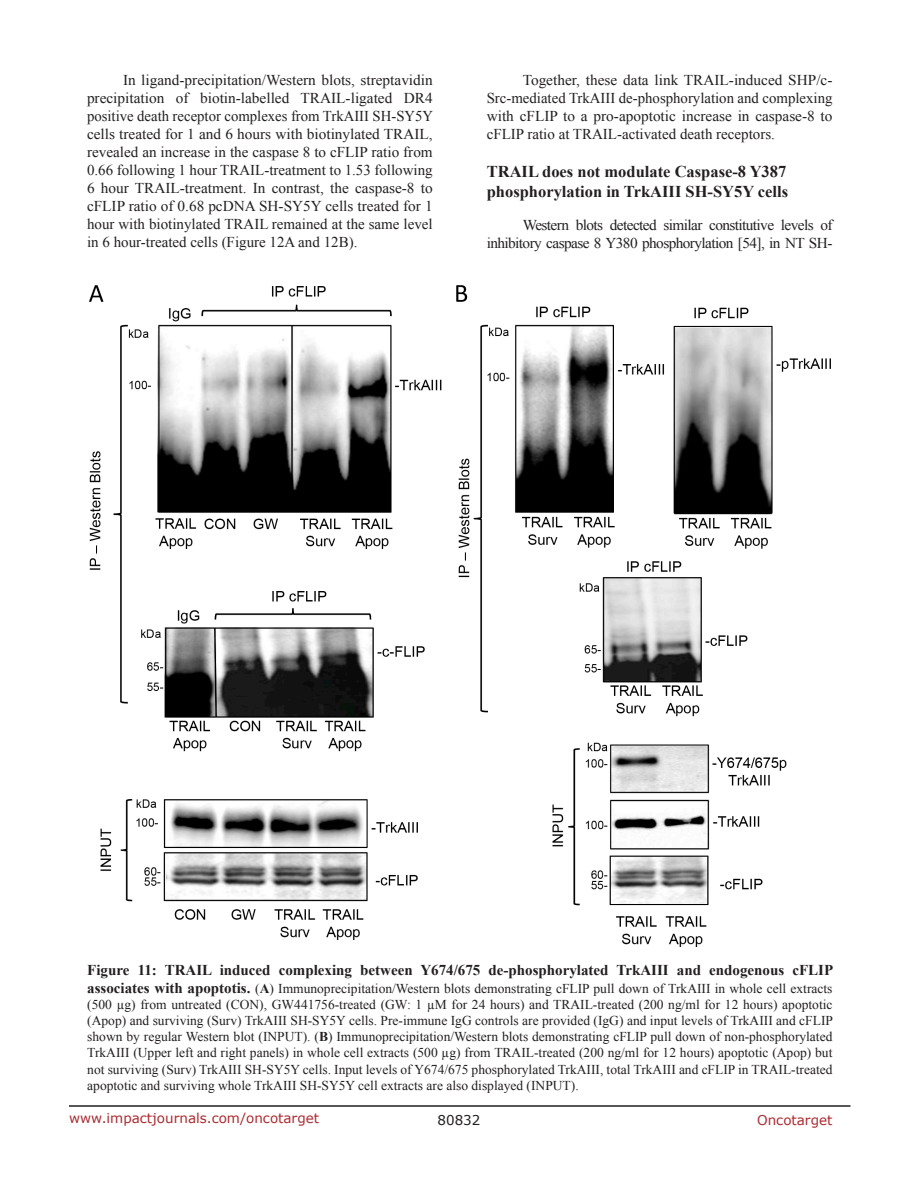
<style>
.page{position:relative;width:918px;height:1188px;background:#fff}
.page>*{position:absolute;margin:0;border:0;box-sizing:border-box;transform-origin:0 0}
.SubHeading_middle{font:700 16.5px/19.8px "Times New Roman";color:#231f20}
.BodyText{font:15px/18px "Times New Roman";color:#231f20;text-align:justify}
.BodyText-2{font:15px/18px "Times New Roman";letter-spacing:-.04em;color:#231f20;text-align:right}
.FigureText{font:700 15px "Times New Roman";color:#231f20}
.FigureText-2{font:13.5px/16.2px "Times New Roman";color:#231f20;text-align:justify}
.t1{font:13.5px "Verdana";color:#ac2b31}
.t2{font:13.5px "Verdana";color:#231f20}
.s1{font-weight:700;font-size:15px}
.s2{font-weight:700}
</style>
<div class="page">
<hr style="left:69px;top:1105px;width:781px;height:2px;background:#231f20">
<img style="left:90px;top:285px;width:740px;height:661px">
<p class="BodyText" style="left:87px;top:71px;width:348px;text-indent:36px">In ligand-precipitation/Western blots, streptavidin precipitation of biotin-labelled TRAIL-ligated DR4 positive death receptor complexes from TrkAIII SH-SY5Y cells treated for 1 and 6 hours with biotinylated TRAIL, revealed an increase in the caspase 8 to cFLIP ratio from 0.66 following 1 hour TRAIL-treatment to 1.53 following 6 hour TRAIL-treatment. In contrast, the caspase-8 to cFLIP ratio of 0.68 pcDNA SH-SY5Y cells treated for 1 hour with biotinylated TRAIL remained at the same level in 6 hour-treated cells (Figure 12A and 12B).</p>
<p class="BodyText" style="left:487px;top:71px;width:347px;text-indent:36px">Together, these data link TRAIL-induced SHP/c-Src-mediated TrkAIII de-phosphorylation and complexing with cFLIP to a pro-apoptotic increase in caspase-8 to cFLIP ratio at TRAIL-activated death receptors.</p>
<p class="SubHeading_middle" style="left:487px;top:161px;width:303px">TRAIL does not modulate Caspase-8 Y387 phosphorylation in TrkAIII SH-SY5Y cells</p>
<p class="BodyText-2" style="left:487px;top:216px;width:347px">Western blots detected similar constitutive levels of inhibitory caspase 8 Y380 phosphorylation [54], in NT SH-</p>
<p class="FigureText" style="left:87px;top:959px;width:748px">Figure 11: TRAIL induced complexing between Y674/675 de-phosphorylated TrkAIII and endogenous cFLIP</p>
<p class="FigureText-2" style="left:87px;top:980px;width:747px"><span class="s1">associates with apoptotis.</span> (<span class="s2">A</span>) Immunoprecipitation/Western blots demonstrating cFLIP pull down of TrkAIII in whole cell extracts (500 µg) from untreated (CON), GW441756-treated (GW: 1 µM for 24 hours) and TRAIL-treated (200 ng/ml for 12 hours) apoptotic (Apop) and surviving (Surv) TrkAIII SH-SY5Y cells. Pre-immune IgG controls are provided (IgG) and input levels of TrkAIII and cFLIP shown by regular Western blot (INPUT). (<span class="s2">B</span>) Immunoprecipitation/Western blots demonstrating cFLIP pull down of non-phosphorylated TrkAIII (Upper left and right panels) in whole cell extracts (500 µg) from TRAIL-treated (200 ng/ml for 12 hours) apoptotic (Apop) but not surviving (Surv) TrkAIII SH-SY5Y cells. Input levels of Y674/675 phosphorylated TrkAIII, total TrkAIII and cFLIP in TRAIL-treated apoptotic and surviving whole TrkAIII SH-SY5Y cell extracts are also displayed (INPUT).</p>
<p class="t1" style="left:69px;top:1109px;width:252px">www.impactjournals.com/oncotarget</p>
<p class="t2" style="left:438px;top:1111px;width:44px">80832</p>
<p class="t1" style="left:757px;top:1111px;width:77px">Oncotarget</p>
</div>
